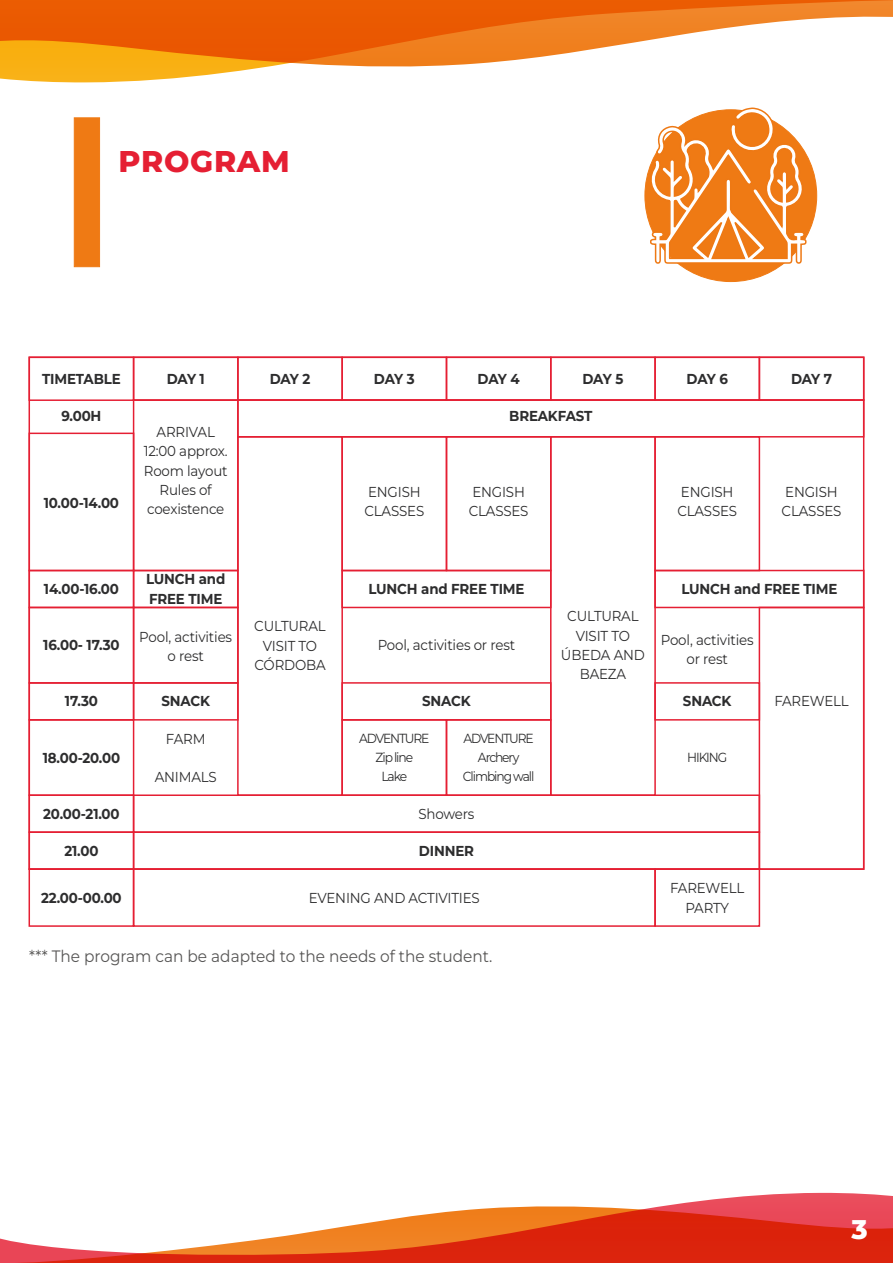
<style>
.page{position:relative;width:893px;height:1263px;background:#fff}
.page>*{position:absolute;margin:0;border:0;box-sizing:border-box;transform-origin:0 0}
.t1{font:800 30px "Montserrat";letter-spacing:.025em;color:#e51f33}
.t2{font:800 27px "Montserrat";color:#fff}
.t3{font:16.5px "Montserrat";color:#575655;scale:.93 1}
.t4{font:14.4px/19.2px "Montserrat";letter-spacing:-.01em;color:#2d2d2e;text-align:center;scale:.93 1}
.t5{font:700 14.4px/19.2px "Montserrat";letter-spacing:-.01em;color:#2d2d2e;scale:.93 1}
.t6{font:13.2px/19.2px "Montserrat";letter-spacing:-.09em;color:#2d2d2e;text-align:center;scale:.93 1}
</style>
<div class="page">
<svg style="left:0;top:0;width:893px;height:83px"></svg>
<svg style="left:0;top:14px;width:893px;height:52px"></svg>
<svg style="left:664px;top:1193px;width:229px;height:13px"></svg>
<svg style="left:0;top:1206px;width:893px;height:57px"></svg>
<div style="left:74px;top:117px;width:26px;height:150px;background:#ef7a14;border:1px solid #ef7a14"></div>
<div style="left:29px;top:357px;width:105px;height:44px;border:2px solid #e51f33"></div>
<div style="left:133px;top:357px;width:106px;height:44px;border:2px solid #e51f33"></div>
<div style="left:237px;top:357px;width:106px;height:44px;border:2px solid #e51f33"></div>
<div style="left:237px;top:436px;width:106px;height:360px;border:2px solid #e51f33"></div>
<div style="left:550px;top:436px;width:106px;height:360px;border:2px solid #e51f33"></div>
<div style="left:341px;top:357px;width:106px;height:44px;border:2px solid #e51f33"></div>
<div style="left:446px;top:357px;width:106px;height:44px;border:2px solid #e51f33"></div>
<div style="left:550px;top:357px;width:106px;height:44px;border:2px solid #e51f33"></div>
<div style="left:654px;top:357px;width:106px;height:44px;border:2px solid #e51f33"></div>
<div style="left:759px;top:357px;width:105px;height:44px;border:2px solid #e51f33"></div>
<div style="left:133px;top:399px;width:106px;height:172px;border:2px solid #e51f33"></div>
<div style="left:341px;top:436px;width:106px;height:135px;border:2px solid #e51f33"></div>
<div style="left:446px;top:436px;width:106px;height:135px;border:2px solid #e51f33"></div>
<div style="left:654px;top:436px;width:106px;height:135px;border:2px solid #e51f33"></div>
<div style="left:29px;top:831px;width:105px;height:39px;border:2px solid #e51f33"></div>
<div style="left:759px;top:607px;width:105px;height:263px;border:2px solid #e51f33"></div>
<div style="left:29px;top:868px;width:105px;height:59px;border:2px solid #e51f33"></div>
<div style="left:133px;top:868px;width:523px;height:59px;border:2px solid #e51f33"></div>
<div style="left:654px;top:868px;width:106px;height:59px;border:2px solid #e51f33"></div>
<div style="left:133px;top:794px;width:627px;height:39px;border:2px solid #e51f33"></div>
<div style="left:237px;top:399px;width:627px;height:38px;border:2px solid #e51f33"></div>
<div style="left:133px;top:831px;width:627px;height:39px;border:2px solid #e51f33"></div>
<div style="left:29px;top:719px;width:105px;height:77px;border:2px solid #e51f33"></div>
<div style="left:341px;top:719px;width:106px;height:77px;border:2px solid #e51f33"></div>
<div style="left:446px;top:719px;width:106px;height:77px;border:2px solid #e51f33"></div>
<div style="left:29px;top:607px;width:105px;height:77px;border:2px solid #e51f33"></div>
<div style="left:133px;top:570px;width:106px;height:38px;border:2px solid #e51f33"></div>
<div style="left:341px;top:570px;width:211px;height:38px;border:2px solid #e51f33"></div>
<div style="left:654px;top:570px;width:210px;height:38px;border:2px solid #e51f33"></div>
<div style="left:133px;top:682px;width:106px;height:39px;border:2px solid #e51f33"></div>
<div style="left:341px;top:682px;width:211px;height:39px;border:2px solid #e51f33"></div>
<div style="left:654px;top:682px;width:106px;height:39px;border:2px solid #e51f33"></div>
<div style="left:133px;top:607px;width:106px;height:77px;border:2px solid #e51f33"></div>
<div style="left:29px;top:433px;width:105px;height:138px;border:2px solid #e51f33"></div>
<svg style="left:646px;top:153px;width:162px;height:217px"></svg>
<svg style="left:646px;top:107px;width:160px;height:156px"></svg>
<h1 class="t1" style="left:119px;top:141px;width:173px">PROGRAM</h1>
<p class="t5" style="left:167px;top:369px;width:42px">DAY 1</p>
<p class="t5" style="left:270px;top:369px;width:45px">DAY 2</p>
<p class="t5" style="left:374px;top:369px;width:45px">DAY 3</p>
<p class="t5" style="left:478px;top:369px;width:47px">DAY 4</p>
<p class="t5" style="left:583px;top:369px;width:45px">DAY 5</p>
<p class="t5" style="left:687px;top:369px;width:46px">DAY 6</p>
<p class="t5" style="left:791px;top:369px;width:46px">DAY 7</p>
<p class="t5" style="left:42px;top:369px;width:86px">TIMETABLE</p>
<p class="t5" style="left:61px;top:406px;width:45px">9.00H</p>
<p class="t5" style="left:509px;top:406px;width:91px">BREAKFAST</p>
<p class="t5" style="left:44px;top:493px;width:82px">10.00-14.00</p>
<p class="t4" style="left:144px;top:422px;width:92px">ARRIVAL<br>12:00 approx.<br>Room layout<br>Rules of coexistence</p>
<p class="t4" style="left:364px;top:482px;width:66px;text-align:left">ENGISH<br>CLASSES</p>
<p class="t4" style="left:677px;top:482px;width:66px;text-align:left">ENGISH<br>CLASSES</p>
<p class="t4" style="left:782px;top:482px;width:66px;text-align:left">ENGISH<br>CLASSES</p>
<p class="t4" style="left:469px;top:482px;width:66px;text-align:left">ENGISH<br>CLASSES</p>
<p class="t5" style="left:44px;top:579px;width:82px">14.00-16.00</p>
<p class="t5" style="left:146px;top:569px;width:87px">LUNCH and<br>FREE TIME</p>
<p class="t5" style="left:368px;top:579px;width:169px">LUNCH and FREE TIME</p>
<p class="t5" style="left:681px;top:579px;width:169px">LUNCH and FREE TIME</p>
<p class="t5" style="left:43px;top:635px;width:83px">16.00- 17.30</p>
<p class="t4" style="left:139px;top:627px;width:101px">Pool, activities o rest</p>
<p class="t4" style="left:378px;top:635px;width:149px">Pool, activities or rest</p>
<p class="t4" style="left:561px;top:606px;width:92px">CULTURAL<br>VISIT TO<br>ÚBEDA AND<br>BAEZA</p>
<p class="t4" style="left:254px;top:616px;width:78px">CULTURAL<br>VISIT TO<br>CÓRDOBA</p>
<p class="t4" style="left:661px;top:630px;width:101px">Pool, activities or rest</p>
<p class="t5" style="left:65px;top:691px;width:37px">17.30</p>
<p class="t5" style="left:161px;top:691px;width:54px">SNACK</p>
<p class="t5" style="left:422px;top:691px;width:54px">SNACK</p>
<p class="t5" style="left:683px;top:691px;width:54px">SNACK</p>
<p class="t4" style="left:774px;top:691px;width:82px">FAREWELL</p>
<p class="t5" style="left:43px;top:747px;width:85px">18.00-20.00</p>
<p class="t5" style="left:43px;top:804px;width:84px">20.00-21.00</p>
<p class="t5" style="left:64px;top:841px;width:38px">21.00</p>
<p class="t4" style="left:166px;top:728px;width:44px">FARM</p>
<p class="t4" style="left:155px;top:767px;width:68px">ANIMALS</p>
<p class="t6" style="left:359px;top:728px;width:77px">ADVENTURE<br>Zip line<br>Lake</p>
<p class="t6" style="left:463px;top:728px;width:78px">ADVENTURE<br>Archery<br>Climbing wall</p>
<p class="t4" style="left:418px;top:804px;width:62px">Showers</p>
<p class="t5" style="left:419px;top:841px;width:61px">DINNER</p>
<p class="t6" style="left:687px;top:747px;width:45px">HIKING</p>
<p class="t5" style="left:41px;top:887px;width:88px">22.00-00.00</p>
<p class="t4" style="left:670px;top:878px;width:82px">FAREWELL<br>PARTY</p>
<p class="t4" style="left:309px;top:887px;width:185px">EVENING AND ACTIVITIES</p>
<p class="t3" style="left:29px;top:945px;width:500px">*** The program can be adapted to the needs of the student.</p>
<h2 class="t2" style="left:851px;top:1212px;width:18px">3</h2>
</div>
